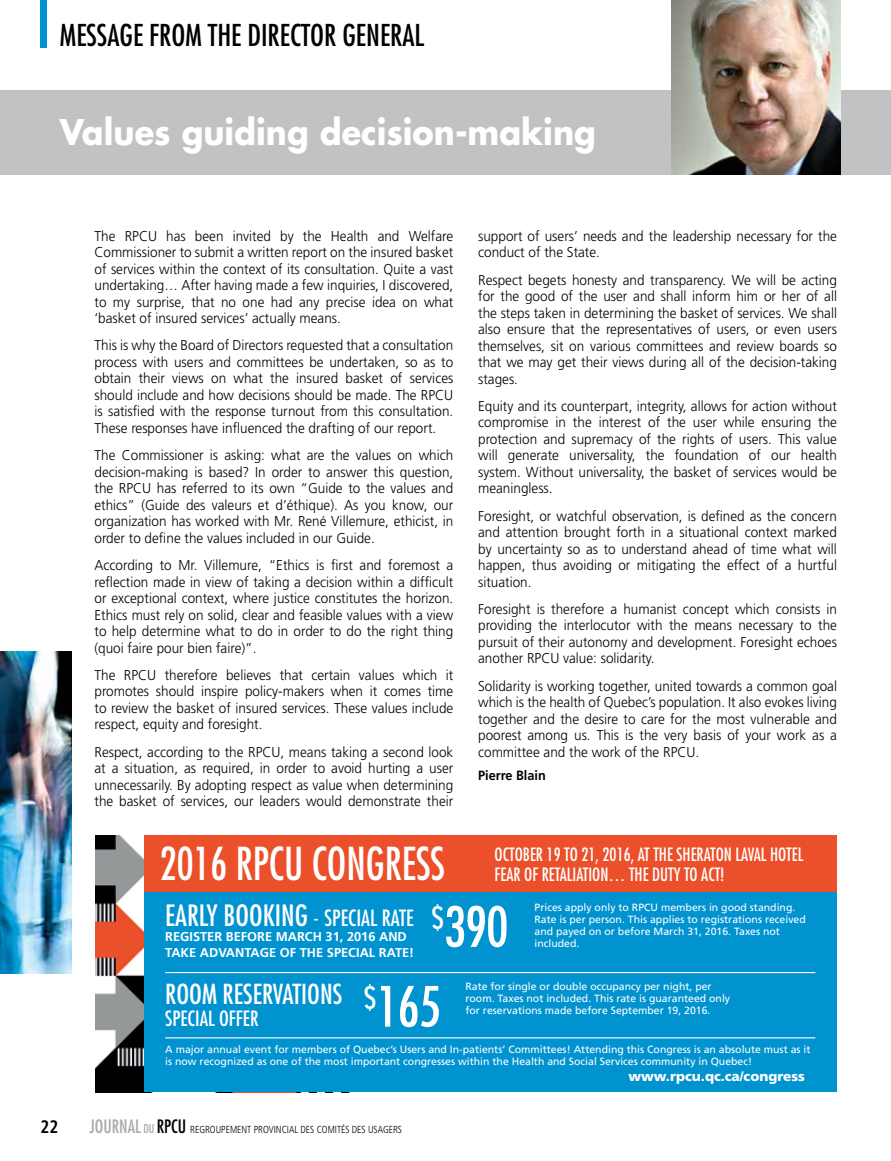
<style>
.page{position:relative;width:891px;height:1161px;background:#fff}
.page>*{position:absolute;margin:0;border:0;box-sizing:border-box;transform-origin:0 0}
.t1{font:condensed 54px "Futura";letter-spacing:-.02em;color:#fff}
.t2{font:condensed 44.25px "Futura";color:#fff;scale:.93 1}
.t3{font:700 34.5px "Futura";color:#fff;scale:.93 1}
.t4{font:condensed 29.4px "Futura";color:#000}
.t5{font:condensed 28.65px "Futura";color:#fff}
.t6{font:condensed 26.85px "Futura";color:#fff}
.t7{font:condensed 20.55px "Futura";color:#fff}
.t8{font:700 condensed 18px "Frutiger";color:#000;scale:.95 1}
.t9{font:condensed 17.85px/20px "Futura";color:#fff;scale:.96 1}
.t10{font:300 14.25px/16.5px "Frutiger";color:#000;text-align:justify;scale:.95 1}
.t11{font:900 13.5px "Frutiger";color:#fff}
.t12{font:700 13.35px "Frutiger";color:#000;scale:.95 1}
.t13{font:700 12.9px/15.5px "Frutiger";color:#fff}
.t14{font:10.5px/12px "Frutiger";color:#fff}
.t15{font:300 condensed 10.2px "Frutiger";color:#000;scale:.95 1}
.s1{font-size:20.55px}
.s2{font-size:21.75px}
.s3{font-family:"Futura";font-weight:400;font-size:18px;color:#a9abae}
.s4{font-family:"Futura";font-weight:400;font-size:12px;color:#a9abae}
.s5{font-family:"Futura";font-weight:400;font-size:18px}
</style>
<div class="page">
<div style="left:0;top:90px;width:891px;height:85px;background:#c0c2c4"></div>
<div style="left:40px;top:0;width:7px;height:48px;background:#0093d0"></div>
<img style="left:0;top:652px;width:72px;height:322px">
<img style="left:671px;top:0;width:169px;height:175px">
<img style="left:95px;top:835px;width:50px;height:257px">
<div style="left:145px;top:835px;width:692px;height:72px;background:#eb502b"></div>
<div style="left:145px;top:893px;width:692px;height:199px;background:#0093d0"></div>
<hr style="left:165px;top:1037px;width:650px;height:1px;background:#fff">
<hr style="left:165px;top:972px;width:650px;height:1px;background:#fff">
<h3 class="t4" style="left:60px;top:17px;width:366px">MESSAGE FROM THE DIRECTOR GENERAL</h3>
<h3 class="t3" style="left:60px;top:108px;width:578px">Values guiding decision-making</h3>
<p class="t10" style="left:94px;top:227px;width:379px">The RPCU has been invited by the Health and Welfare Commissioner to submit a written report on the insured basket of services within the context of its consultation. Quite a vast undertaking… After having made a few inquiries, I discovered, to my surprise, that no one had any precise idea on what ‘basket of insured services’ actually means.</p>
<p class="t10" style="left:94px;top:337px;width:379px">This is why the Board of Directors requested that a consultation process with users and committees be undertaken, so as to obtain their views on what the insured basket of services should include and how decisions should be made. The RPCU is satisfied with the response turnout from this consultation.<br>These responses have influenced the drafting of our report.</p>
<p class="t10" style="left:94px;top:447px;width:379px">The Commissioner is asking: what are the values on which decision-making is based? In order to answer this question, the RPCU has referred to its own “Guide to the values and ethics” (Guide des valeurs et d’éthique). As you know, our organization has worked with Mr. René Villemure, ethicist, in order to define the values included in our Guide.</p>
<p class="t10" style="left:94px;top:557px;width:379px">According to Mr. Villemure, “Ethics is first and foremost a reflection made in view of taking a decision within a difficult or exceptional context, where justice constitutes the horizon.<br>Ethics must rely on solid, clear and feasible values with a view to help determine what to do in order to do the right thing (quoi faire pour bien faire)”.</p>
<p class="t10" style="left:94px;top:667px;width:379px">The RPCU therefore believes that certain values which it promotes should inspire policy-makers when it comes time to review the basket of insured services. These values include respect, equity and foresight.</p>
<p class="t10" style="left:94px;top:744px;width:379px">Respect, according to the RPCU, means taking a second look at a situation, as required, in order to avoid hurting a user unnecessarily. By adopting respect as value when determining the basket of services, our leaders would demonstrate their</p>
<p class="t10" style="left:478px;top:228px;width:379px">support of users’ needs and the leadership necessary for the conduct of the State.</p>
<p class="t10" style="left:478px;top:271px;width:379px">Respect begets honesty and transparency. We will be acting for the good of the user and shall inform him or her of all the steps taken in determining the basket of services. We shall also ensure that the representatives of users, or even users themselves, sit on various committees and review boards so that we may get their views during all of the decision-taking stages.</p>
<p class="t10" style="left:478px;top:398px;width:379px">Equity and its counterpart, integrity, allows for action without compromise in the interest of the user while ensuring the protection and supremacy of the rights of users. This value will generate universality, the foundation of our health system. Without universality, the basket of services would be meaningless.</p>
<p class="t10" style="left:478px;top:507px;width:379px">Foresight, or watchful observation, is defined as the concern and attention brought forth in a situational context marked by uncertainty so as to understand ahead of time what will happen, thus avoiding or mitigating the effect of a hurtful situation.</p>
<p class="t10" style="left:478px;top:601px;width:379px">Foresight is therefore a humanist concept which consists in providing the interlocutor with the means necessary to the pursuit of their autonomy and development. Foresight echoes another RPCU value: solidarity.</p>
<p class="t10" style="left:478px;top:678px;width:379px">Solidarity is working together, united towards a common goal which is the health of Quebec’s population. It also evokes living together and the desire to care for the most vulnerable and poorest among us. This is the very basis of your work as a committee and the work of the RPCU.</p>
<p class="t12" style="left:478px;top:767px;width:73px">Pierre Blain</p>
<h2 class="t2" style="left:160px;top:836px;width:308px">2016 RPCU CONGRESS</h2>
<p class="t9" style="left:495px;top:844px;width:323px">OCTOBER 19 TO 21, 2016, AT THE SHERATON LAVAL HOTEL<br>FEAR OF RETALIATION… THE DUTY TO ACT!</p>
<h3 class="t5" style="left:165px;top:897px;width:250px">EARLY BOOKING <span class="s1">-</span> <span class="s2">SPECIAL RATE</span></h3>
<p class="t13" style="left:165px;top:929px;width:251px">REGISTER BEFORE MARCH 31, 2016 AND<br>TAKE ADVANTAGE OF THE SPECIAL RATE!</p>
<h3 class="t6" style="left:165px;top:978px;width:179px">ROOM RESERVATIONS</h3>
<h3 class="t7" style="left:165px;top:1006px;width:95px">SPECIAL OFFER</h3>
<h1 class="t1" style="left:431px;top:893px;width:79px"><sup>$</sup>390</h1>
<p class="t14" style="left:535px;top:901px;width:273px">Prices apply only to RPCU members in good standing.<br>Rate is per person. This applies to registrations received and payed on or before March 31, 2016. Taxes not included.</p>
<p class="t14" style="left:465px;top:981px;width:266px">Rate for single or double occupancy per night, per room. Taxes not included. This rate is guaranteed only for reservations made before September 19, 2016.</p>
<p class="t14" style="left:165px;top:1043px;width:647px">A major annual event for members of Quebec’s Users and In-patients’ Committees! Attending this Congress is an absolute must as it is now recognized as one of the most important congresses within the Health and Social Services community in Quebec!</p>
<p class="t11" style="left:628px;top:1068px;width:178px">www.rpcu.qc.ca/congress</p>
<h1 class="t1" style="left:364px;top:973px;width:79px"><sup>$</sup>165</h1>
<p class="t8" style="left:40px;top:1116px;width:20px">22</p>
<p class="t15" style="left:89px;top:1124px;width:331px"><span class="s3">JOURNAL</span> <span class="s4">DU</span> <span class="s5">RPCU</span> REGROUPEMENT PROVINCIAL DES COMITÉS DES USAGERS</p>
</div>
